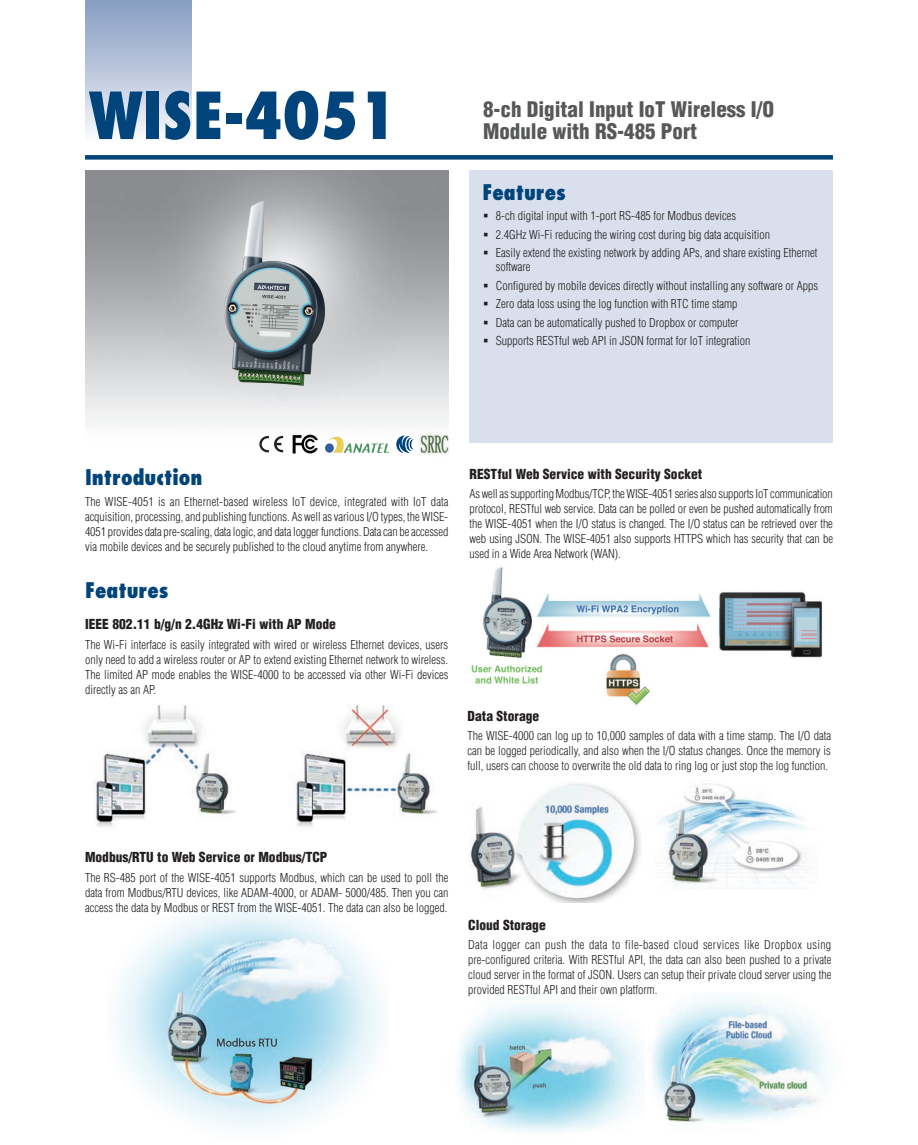
<style>
.page{position:relative;width:918px;height:1145px;background:#fff}
.page>*{position:absolute;margin:0;border:0;box-sizing:border-box;transform-origin:0 0}
.t1{font:800 condensed 63px "Futura";color:#00447b}
.t2{font:900 condensed 21px/22.5px "Helvetica";color:#57585a}
.t3{font:800 condensed 21px "Futura";color:#00447b}
.t4{font:900 condensed 13.5px "Helvetica";color:#231f20}
.t5{font:300 condensed 12px/15px "Helvetica";color:#231f20;text-align:justify}
</style>
<div class="page">
<div style="left:85px;top:155px;width:748px;height:5px;background:#00447b"></div>
<div style="left:85px;top:0;width:106px;height:143px;background:linear-gradient(to bottom,#849bc1,#f9fafc)"></div>
<div style="left:470px;top:170px;width:363px;height:272px;background:#d9dfec"></div>
<img style="left:458px;top:1003px;width:186px;height:129px">
<img style="left:652px;top:996px;width:178px;height:129px">
<img style="left:116px;top:906px;width:267px;height:222px">
<img style="left:471px;top:567px;width:352px;height:138px">
<img style="left:94px;top:704px;width:344px;height:123px">
<img style="left:199px;top:184px;width:146px;height:220px">
<img style="left:469px;top:783px;width:172px;height:119px">
<img style="left:659px;top:783px;width:149px;height:102px">
<img style="left:416px;top:434px;width:33px;height:21px">
<svg style="left:259px;top:436px;width:24px;height:17px"></svg>
<img style="left:292px;top:435px;width:26px;height:19px">
<svg style="left:396px;top:436px;width:17px;height:17px"></svg>
<img style="left:325px;top:437px;width:64px;height:16px">
<h1 class="t1" style="left:89px;top:76px;width:309px">WISE-4051</h1>
<h2 class="t2" style="left:483px;top:98px;width:293px">8-ch Digital Input IoT Wireless I/O<br>Module with RS-485 Port</h2>
<h2 class="t3" style="left:482px;top:179px;width:85px">Features</h2>
<p class="t5" style="left:496px;top:206px;width:323px;line-height:18.5px;text-align:left">8-ch digital input with 1-port RS-485 for Modbus devices<br>2.4GHz Wi-Fi reducing the wiring cost during big data acquisition<br>Easily extend the existing network by adding APs, and share existing Ethernet</p>
<p class="t5" style="left:496px;top:258px;width:324px;line-height:18.5px;text-align:left">software<br>Configured by mobile devices directly without installing any software or Apps Zero data loss using the log function with RTC time stamp<br>Data can be automatically pushed to Dropbox or computer<br>Supports RESTful web API in JSON format for IoT integration</p>
<h2 class="t3" style="left:85px;top:463px;width:119px">Introduction</h2>
<p class="t5" style="left:85px;top:494px;width:365px">The WISE-4051 is an Ethernet-based wireless IoT device, integrated with IoT data acquisition, processing, and publishing functions. As well as various I/O types, the WISE-4051 provides data pre-scaling, data logic, and data logger functions. Data can be accessed via mobile devices and be securely published to the cloud anytime from anywhere.</p>
<h2 class="t3" style="left:85px;top:577px;width:85px">Features</h2>
<p class="t4" style="left:85px;top:616px;width:252px">IEEE 802.11 b/g/n 2.4GHz Wi-Fi with AP Mode</p>
<p class="t5" style="left:85px;top:637px;width:365px">The Wi-Fi interface is easily integrated with wired or wireless Ethernet devices, users only need to add a wireless router or AP to extend existing Ethernet network to wireless.<br>The limited AP mode enables the WISE-4000 to be accessed via other Wi-Fi devices directly as an AP.</p>
<p class="t4" style="left:470px;top:465px;width:234px">RESTful Web Service with Security Socket</p>
<p class="t5" style="left:470px;top:486px;width:365px">As well as supporting Modbus/TCP, the WISE-4051 series also supports IoT communication protocol, RESTful web service. Data can be polled or even be pushed automatically from the WISE-4051 when the I/O status is changed. The I/O status can be retrieved over the web using JSON. The WISE-4051 also supports HTTPS which has security that can be used in a Wide Area Network (WAN).</p>
<p class="t4" style="left:468px;top:708px;width:73px">Data Storage</p>
<p class="t5" style="left:468px;top:728px;width:365px">The WISE-4000 can log up to 10,000 samples of data with a time stamp. The I/O data can be logged periodically, and also when the I/O status changes. Once the memory is full, users can choose to overwrite the old data to ring log or just stop the log function.</p>
<p class="t4" style="left:85px;top:849px;width:244px">Modbus/RTU to Web Service or Modbus/TCP</p>
<p class="t5" style="left:85px;top:870px;width:365px">The RS-485 port of the WISE-4051 supports Modbus, which can be used to poll the data from Modbus/RTU devices, like ADAM-4000, or ADAM- 5000/485. Then you can access the data by Modbus or REST from the WISE-4051. The data can also be logged.</p>
<p class="t4" style="left:468px;top:916px;width:79px">Cloud Storage</p>
<p class="t5" style="left:468px;top:937px;width:365px">Data logger can push the data to file-based cloud services like Dropbox using pre-configured criteria. With RESTful API, the data can also been pushed to a private cloud server in the format of JSON. Users can setup their private cloud server using the provided RESTful API and their own platform.</p>
</div>
